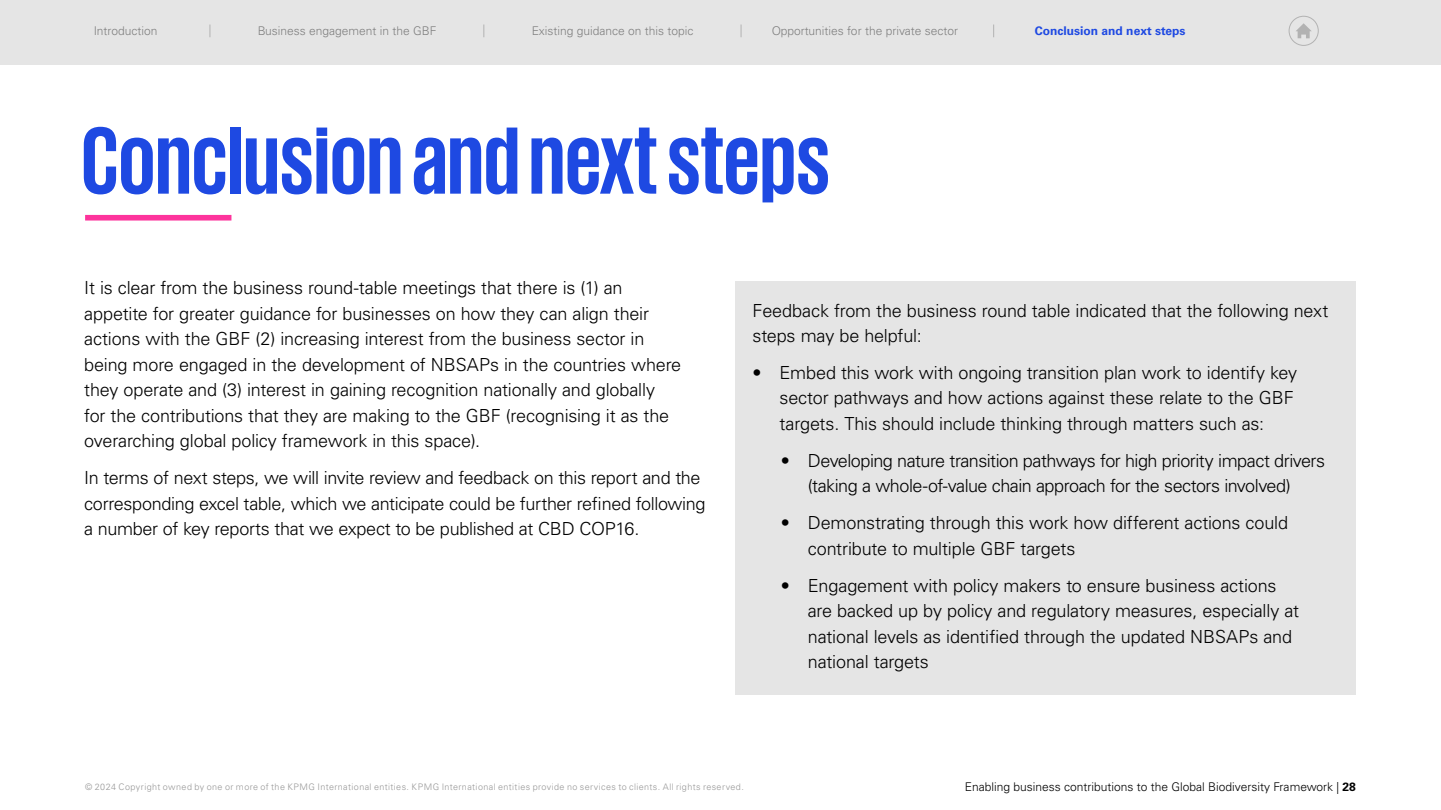
<style>
.page{position:relative;width:1441px;height:810px;background:#fff}
.page>*{position:absolute;margin:0;border:0;box-sizing:border-box;transform-origin:0 0}
.t1{font:700 97.5px "KPMG";color:#1e49e2}
.t2{font:300 18px/25.5px "Univers LT Std";letter-spacing:-.01em;color:#000}
.t3{font:300 18px/25.5px "Univers LT Std";letter-spacing:-.03em;color:#000;text-align:center}
.t4{font:300 12px "Univers LT Std";color:#666}
.t5{font:300 12px "Univers LT Std";color:#000}
.t6{font:700 12px "Univers LT Std";color:#1e49e2}
.t7{font:300 9px "Univers LT Std";letter-spacing:.045em;color:#989898}
.s1{font-weight:700}
</style>
<div class="page">
<div style="left:85px;top:215px;width:146px;height:6px;background:#fd349c"></div>
<div style="left:735px;top:281px;width:620px;height:414px;background:#e5e5e5"></div>
<div style="left:0;top:0;width:1440px;height:65px;background:#e5e5e5"></div>
<div style="left:1288px;top:16px;width:30px;height:30px;border:1px solid #b2b2b2;border-radius:50%"></div>
<svg style="left:1296px;top:23px;width:15px;height:15px"></svg>
<svg style="left:209px;top:25px;width:1px;height:12px"></svg>
<svg style="left:483px;top:25px;width:1px;height:12px"></svg>
<svg style="left:993px;top:25px;width:1px;height:12px"></svg>
<svg style="left:740px;top:25px;width:1px;height:12px"></svg>
<p class="t4" style="left:94px;top:24px;width:66px">Introduction</p>
<p class="t4" style="left:257px;top:24px;width:181px">Business engagement in the GBF</p>
<p class="t4" style="left:531px;top:24px;width:164px">Existing guidance on this topic</p>
<p class="t4" style="left:771px;top:24px;width:188px">Opportunities for the private sector</p>
<p class="t6" style="left:1034px;top:24px;width:152px">Conclusion and next steps</p>
<h1 class="t1" style="left:81px;top:112px;width:750px">Conclusionand next steps</h1>
<p class="t2" style="left:84px;top:275px;width:598px">It is clear from the business round-table meetings that there is (1) an appetite for greater guidance for businesses on how they can align their actions with the GBF (2) increasing interest from the business sector in being more engaged in the development of NBSAPs in the countries where they operate and (3) interest in gaining recognition nationally and globally<br>for the contributions that they are making to the GBF (recognising it as the overarching global policy framework in this space).</p>
<p class="t2" style="left:84px;top:465px;width:623px">In terms of next steps, we will invite review and feedback on this report and the corresponding excel table, which we anticipate could be further refined following a number of key reports that we expect to be published at CBD COP16.</p>
<p class="t2" style="left:752px;top:297px;width:577px">Feedback from the business round table indicated that the following next steps may be helpful:</p>
<p class="t2" style="left:779px;top:360px;width:519px;text-indent:-27px">• Embed this work with ongoing transition plan work to identify key sector pathways and how actions against these relate to the GBF targets. This should include thinking through matters such as:</p>
<p class="t3" style="left:780px;top:448px;width:546px">• Developing nature transition pathways for high priority impact drivers (taking a whole-of-value chain approach for the sectors involved)</p>
<p class="t2" style="left:807px;top:510px;width:482px;text-indent:-27px">• Demonstrating through this work how different actions could contribute to multiple GBF targets</p>
<p class="t2" style="left:807px;top:573px;width:492px;text-indent:-27px">• Engagement with policy makers to ensure business actions are backed up by policy and regulatory measures, especially at national levels as identified through the updated NBSAPs and national targets</p>
<p class="t7" style="left:85px;top:781px;width:660px">© 2024 Copyright owned by one or more of the KPMG International entities. KPMG International entities provide no services to clients. All rights reserved.</p>
<p class="t5" style="left:964px;top:779px;width:392px">Enabling business contributions to the Global Biodiversity Framework | <span class="s1">28</span></p>
</div>
